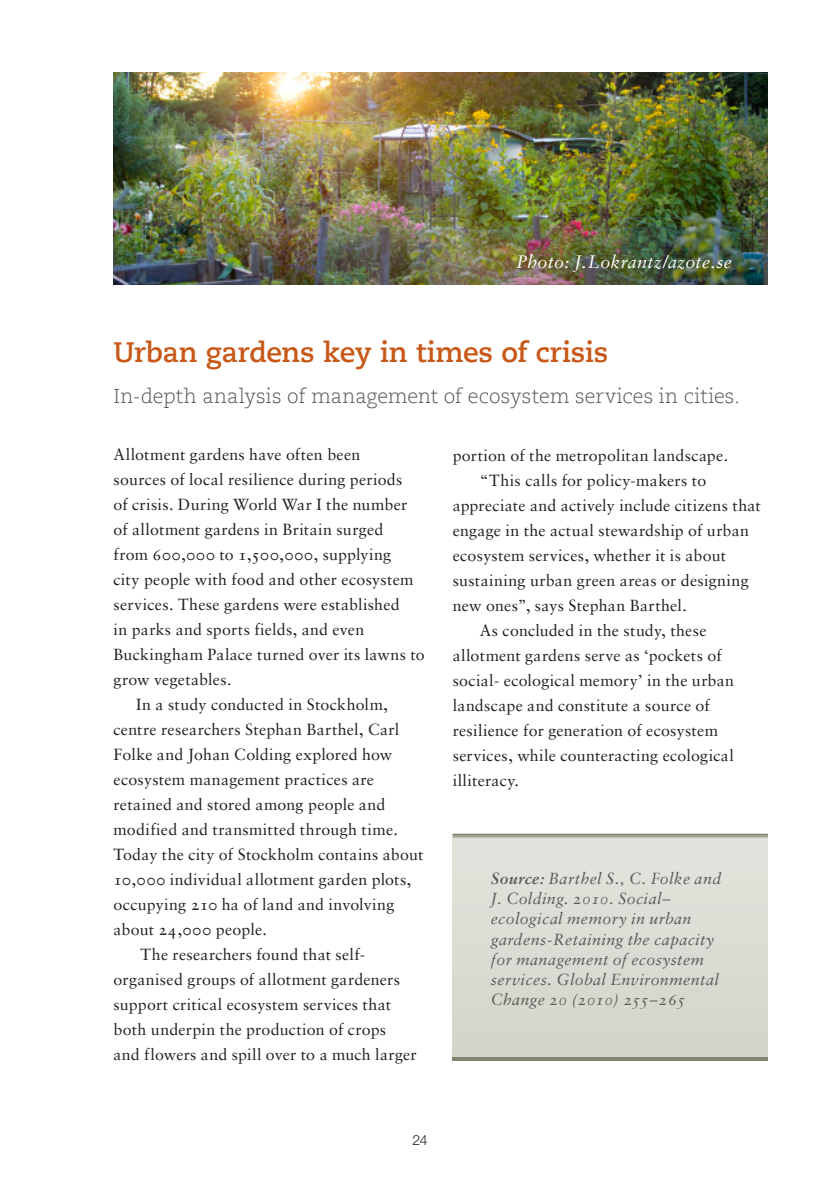
<style>
.page{position:relative;width:840px;height:1191px;background:#fff}
.page>*{position:absolute;margin:0;border:0;box-sizing:border-box;transform-origin:0 0}
.t1{font:700 28px "Caecilia Com 75";letter-spacing:-.01em;color:#c85818}
.t2{font:300 20px "Caecilia Com 45";color:#5a5a5a}
.t3{font:18px "Sabon Italic Os F";letter-spacing:.01em;color:#fff}
.t4{font:16px "Sabon Roman Os F";letter-spacing:.015em;color:#231f20}
.t5{font:16px/20px "Sabon Italic Os F";letter-spacing:.025em;color:#5a5a5a}
.t6{font:300 14px "Helvetica Neue LT Std";color:#231f20}
.s1{font-family:"Sabon Bold Italic Os F"}
</style>
<div class="page">
<img style="left:113px;top:72px;width:654px;height:212px">
<div style="left:452px;top:834px;width:315px;height:226px;background:#dcdcd5"></div>
<svg style="left:452px;top:1057px;width:315px;height:3px"></svg>
<hr style="left:452px;top:836px;width:315px;height:1px;background:#82866f">
<hr style="left:452px;top:833px;width:315px;height:2px;background:#82866f">
<p class="t3" style="left:516px;top:251px;width:217px">Photo: J.Lokrantz/azote.se</p>
<h1 class="t1" style="left:113px;top:333px;width:496px">Urban gardens key in times of crisis</h1>
<p class="t2" style="left:113px;top:383px;width:627px">In-depth analysis of management of ecosystem services in cities.</p>
<p class="t4" style="left:113px;top:445px;width:248px">Allotment gardens have often been</p>
<p class="t4" style="left:113px;top:470px;width:290px">sources of local resilience during periods</p>
<p class="t4" style="left:113px;top:495px;width:295px">of crisis. During World War I the number</p>
<p class="t4" style="left:113px;top:520px;width:271px">of allotment gardens in Britain surged</p>
<p class="t4" style="left:113px;top:545px;width:279px">from 600,000 to 1,500,000, supplying</p>
<p class="t4" style="left:113px;top:570px;width:301px">city people with food and other ecosystem</p>
<p class="t4" style="left:113px;top:595px;width:287px">services. These gardens were established</p>
<p class="t4" style="left:113px;top:620px;width:252px">in parks and sports fields, and even</p>
<p class="t4" style="left:113px;top:645px;width:312px">Buckingham Palace turned over its lawns to</p>
<p class="t4" style="left:113px;top:670px;width:119px">grow vegetables.</p>
<p class="t4" style="left:136px;top:695px;width:253px">In a study conducted in Stockholm,</p>
<p class="t4" style="left:113px;top:720px;width:287px">centre researchers Stephan Barthel, Carl</p>
<p class="t4" style="left:113px;top:745px;width:280px">Folke and Johan Colding explored how</p>
<p class="t4" style="left:113px;top:770px;width:262px">ecosystem management practices are</p>
<p class="t4" style="left:113px;top:795px;width:273px">retained and stored among people and</p>
<p class="t4" style="left:113px;top:820px;width:286px">modified and transmitted through time.</p>
<p class="t4" style="left:113px;top:845px;width:311px">Today the city of Stockholm contains about</p>
<p class="t4" style="left:113px;top:870px;width:299px">10,000 individual allotment garden plots,</p>
<p class="t4" style="left:113px;top:895px;width:282px">occupying 210 ha of land and involving</p>
<p class="t4" style="left:113px;top:920px;width:155px">about 24,000 people.</p>
<p class="t4" style="left:141px;top:945px;width:226px">The researchers found that self-</p>
<p class="t4" style="left:113px;top:970px;width:288px">organised groups of allotment gardeners</p>
<p class="t4" style="left:113px;top:995px;width:279px">support critical ecosystem services that</p>
<p class="t4" style="left:113px;top:1020px;width:274px">both underpin the production of crops</p>
<p class="t4" style="left:113px;top:1045px;width:304px">and flowers and spill over to a much larger</p>
<p class="t4" style="left:452px;top:446px;width:277px">portion of the metropolitan landscape.</p>
<p class="t4" style="left:479px;top:471px;width:228px">“This calls for policy-makers to</p>
<p class="t4" style="left:452px;top:496px;width:309px">appreciate and actively include citizens that</p>
<p class="t4" style="left:452px;top:521px;width:298px">engage in the actual stewardship of urban</p>
<p class="t4" style="left:452px;top:546px;width:275px">ecosystem services, whether it is about</p>
<p class="t4" style="left:452px;top:571px;width:297px">sustaining urban green areas or designing</p>
<p class="t4" style="left:452px;top:596px;width:235px">new ones”, says Stephan Barthel.</p>
<p class="t4" style="left:479px;top:621px;width:228px">As concluded in the study, these</p>
<p class="t4" style="left:452px;top:646px;width:270px">allotment gardens serve as ‘pockets of</p>
<p class="t4" style="left:452px;top:671px;width:283px">social- ecological memory’ in the urban</p>
<p class="t4" style="left:452px;top:696px;width:258px">landscape and constitute a source of</p>
<p class="t4" style="left:452px;top:721px;width:266px">resilience for generation of ecosystem</p>
<p class="t4" style="left:452px;top:746px;width:282px">services, while counteracting ecological</p>
<p class="t4" style="left:452px;top:771px;width:68px">illiteracy.</p>
<p class="t5" style="left:490px;top:869px;width:232px"><span class="s1">Source:</span> Barthel S., C. Folke and<br>J. Colding. 2010. Social– ecological memory in urban gardens-Retaining the capacity for management of ecosystem services. Global Environmental<br>Change 20 (2010) 255–265</p>
<p class="t6" style="left:412px;top:1131px;width:17px">24</p>
</div>
